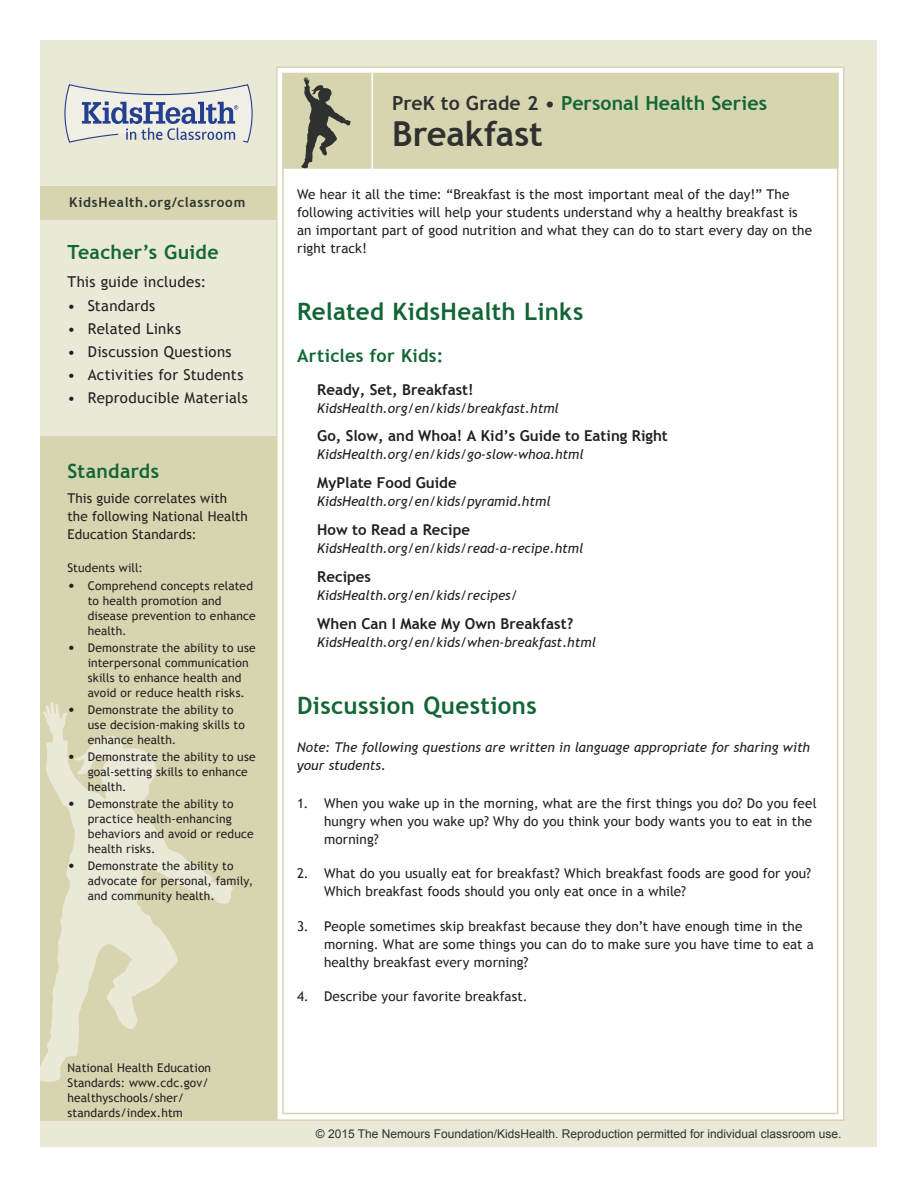
<style>
.page{position:relative;width:918px;height:1188px;background:#fff}
.page>*{position:absolute;margin:0;border:0;box-sizing:border-box;transform-origin:0 0}
.t1{font:700 34.5px "Trebuchet MS";color:#2f3130}
.t2{font:700 24px "Trebuchet MS";letter-spacing:.015em;color:#126635}
.t3{font:700 19.5px "Trebuchet MS";letter-spacing:.005em;color:#126635}
.t4{font:700 18px "Trebuchet MS";letter-spacing:.02em;color:#126635}
.t5{font:700 15px "Trebuchet MS";color:#231f20}
.t6{font:15px "Trebuchet MS";letter-spacing:.02em;color:#231f20}
.t7{font:13.5px/18px "Trebuchet MS";letter-spacing:.01em;color:#231f20}
.t8{font:italic 13.5px/18px "Trebuchet MS";color:#231f20}
.t9{font:700 13.5px "Trebuchet MS";letter-spacing:.055em;color:#2f3130}
.t10{font:12px/15px "Trebuchet MS";letter-spacing:.01em;color:#231f20}
.t11{font:12px "Arial";color:#2f3130}
.s1{font-size:15px}
.s2{color:#2f3130}
</style>
<div class="page">
<div style="left:40px;top:40px;width:838px;height:1108px;background:#eae9d8"></div>
<div style="left:277px;top:67px;width:567px;height:1053px;background:#fff"></div>
<div style="left:283px;top:74px;width:555px;height:94px;background:#d6d5b0"></div>
<div style="left:282px;top:73px;width:556px;height:96px;border:2px solid #d6d5b0"></div>
<hr style="left:371px;top:73px;width:2px;height:96px;background:#fff">
<div style="left:40px;top:436px;width:237px;height:685px;background:#d6d5b0"></div>
<div style="left:40px;top:186px;width:237px;height:33px;background:#d6d5b0"></div>
<svg style="left:64px;top:84px;width:189px;height:59px"></svg>
<svg style="left:301px;top:77px;width:50px;height:91px"></svg>
<svg style="left:40px;top:702px;width:193px;height:380px"></svg>
<p class="t9" style="left:69px;top:194px;width:178px">KidsHealth.org/classroom</p>
<h3 class="t3" style="left:68px;top:240px;width:153px">Teacher’s Guide</h3>
<p class="t6" style="left:68px;top:273px;width:140px">This guide includes:</p>
<p class="t6" style="left:68px;top:296px;width:89px">• Standards</p>
<p class="t6" style="left:68px;top:320px;width:115px">• Related Links</p>
<p class="t6" style="left:68px;top:343px;width:166px">• Discussion Questions</p>
<p class="t6" style="left:68px;top:366px;width:177px">• Activities for Students</p>
<p class="t6" style="left:68px;top:389px;width:182px">• Reproducible Materials</p>
<h3 class="t3" style="left:68px;top:459px;width:93px">Standards</h3>
<p class="t7" style="left:68px;top:490px;width:182px">This guide correlates with the following National Health<br>Education Standards:</p>
<p class="t10" style="left:68px;top:561px;width:77px">Students will:</p>
<p class="t10" style="left:88px;top:578px;width:169px;text-indent:-20px"><span class="s1">•</span> Comprehend concepts related to health promotion and disease prevention to enhance health.</p>
<p class="t10" style="left:88px;top:640px;width:170px;text-indent:-20px"><span class="s1">•</span> Demonstrate the ability to use interpersonal communication skills to enhance health and avoid or reduce health risks.</p>
<p class="t10" style="left:88px;top:702px;width:159px;text-indent:-20px"><span class="s1">•</span> Demonstrate the ability to use decision-making skills to enhance health.</p>
<p class="t10" style="left:88px;top:749px;width:170px;text-indent:-20px"><span class="s1">•</span> Demonstrate the ability to use goal-setting skills to enhance health.</p>
<p class="t10" style="left:88px;top:797px;width:167px;text-indent:-20px"><span class="s1">•</span> Demonstrate the ability to practice health-enhancing behaviors and avoid or reduce health risks.</p>
<p class="t10" style="left:88px;top:859px;width:167px;text-indent:-20px"><span class="s1">•</span> Demonstrate the ability to advocate for personal, family, and community health.</p>
<p class="t10" style="left:68px;top:1060px;width:145px">National Health Education<br>Standards: www.cdc.gov/ healthyschools/sher/ standards/index.htm</p>
<h3 class="t3" style="left:392px;top:91px;width:377px"><span class="s2">PreK to Grade 2 •</span> Personal Health Series</h3>
<h1 class="t1" style="left:392px;top:112px;width:152px">Breakfast</h1>
<p class="t7" style="left:297px;top:185px;width:517px">We hear it all the time: “Breakfast is the most important meal of the day!” The following activities will help your students understand why a healthy breakfast is an important part of good nutrition and what they can do to start every day on the right track!</p>
<h2 class="t2" style="left:297px;top:297px;width:288px">Related KidsHealth Links</h2>
<h3 class="t4" style="left:297px;top:345px;width:148px">Articles for Kids:</h3>
<p class="t5" style="left:317px;top:380px;width:158px">Ready, Set, Breakfast!</p>
<p class="t8" style="left:317px;top:399px;width:243px">KidsHealth.org/en/kids/breakfast.html</p>
<p class="t5" style="left:317px;top:427px;width:352px">Go, Slow, and Whoa! A Kid’s Guide to Eating Right</p>
<p class="t8" style="left:317px;top:446px;width:268px">KidsHealth.org/en/kids/go-slow-whoa.html</p>
<p class="t5" style="left:317px;top:473px;width:141px">MyPlate Food Guide</p>
<p class="t8" style="left:317px;top:492px;width:235px">KidsHealth.org/en/kids/pyramid.html</p>
<p class="t5" style="left:317px;top:520px;width:154px">How to Read a Recipe</p>
<p class="t8" style="left:317px;top:539px;width:268px">KidsHealth.org/en/kids/read-a-recipe.html</p>
<p class="t5" style="left:317px;top:567px;width:55px">Recipes</p>
<p class="t8" style="left:317px;top:586px;width:202px">KidsHealth.org/en/kids/recipes/</p>
<p class="t5" style="left:317px;top:614px;width:257px">When Can I Make My Own Breakfast?</p>
<p class="t8" style="left:317px;top:633px;width:280px">KidsHealth.org/en/kids/when-breakfast.html</p>
<h2 class="t2" style="left:297px;top:690px;width:241px">Discussion Questions</h2>
<p class="t8" style="left:297px;top:738px;width:515px">Note: The following questions are written in language appropriate for sharing with your students.</p>
<p class="t7" style="left:324px;top:795px;width:494px;text-indent:-27px">1. When you wake up in the morning, what are the first things you do? Do you feel hungry when you wake up? Why do you think your body wants you to eat in the morning?</p>
<p class="t7" style="left:324px;top:865px;width:489px;text-indent:-27px">2. What do you usually eat for breakfast? Which breakfast foods are good for you?<br>Which breakfast foods should you only eat once in a while?</p>
<p class="t7" style="left:324px;top:917px;width:491px;text-indent:-27px">3. People sometimes skip breakfast because they don’t have enough time in the morning. What are some things you can do to make sure you have time to eat a healthy breakfast every morning?</p>
<p class="t7" style="left:297px;top:987px;width:232px">4. Describe your favorite breakfast.</p>
<p class="t11" style="left:316px;top:1126px;width:527px">© 2015 The Nemours Foundation/KidsHealth. Reproduction permitted for individual classroom use.</p>
</div>
